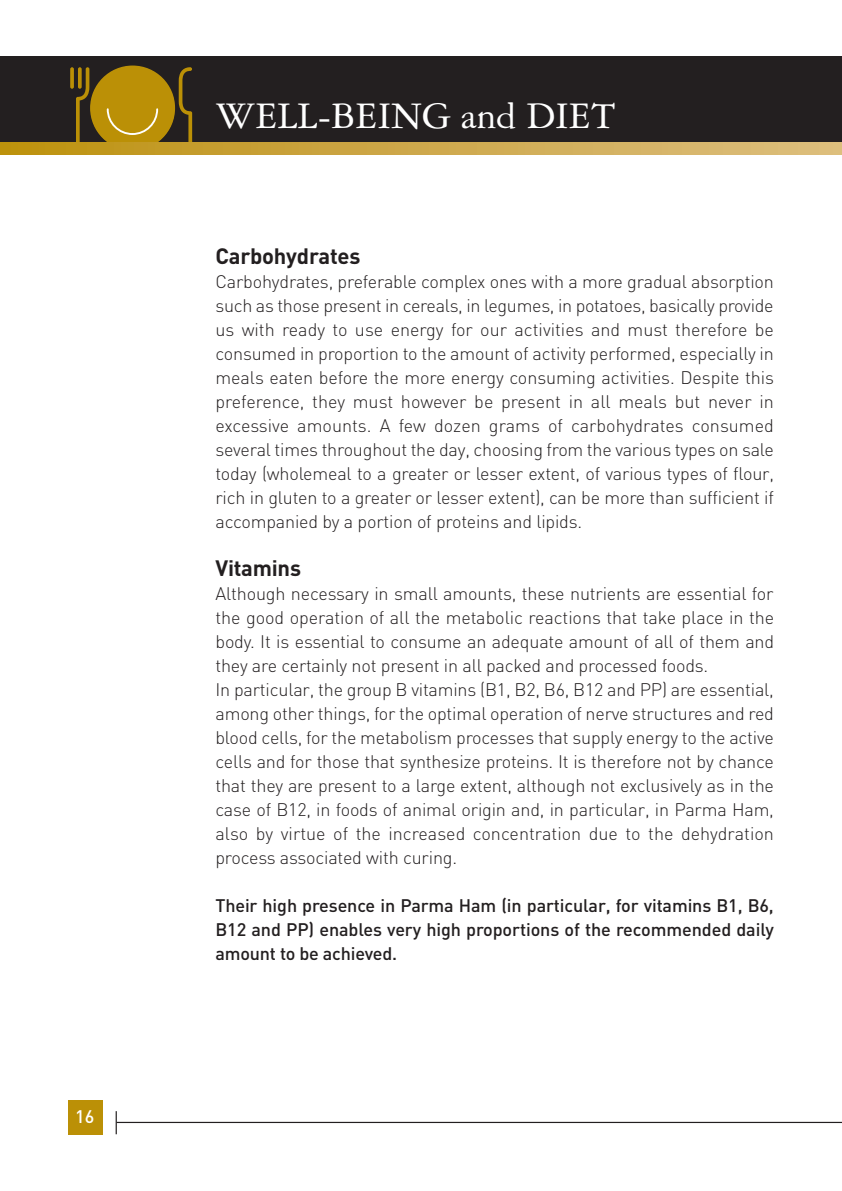
<style>
.page{position:relative;width:842px;height:1191px;background:#fff}
.page>*{position:absolute;margin:0;border:0;box-sizing:border-box;transform-origin:0 0}
.t1{font:40px "Garamond 3 LT Std";color:#fff}
.t2{font:700 22px "DIN";letter-spacing:-.01em;color:#231f20}
.t3{font:300 18px/24px "DIN";letter-spacing:-.01em;color:#231f20;text-align:justify}
.t4{font:500 18px/24px "DIN";letter-spacing:-.005em;color:#231f20;text-align:justify}
.t5{font:500 18px "DIN";color:#fff}
</style>
<div class="page">
<svg style="left:0;top:142px;width:842px;height:13px;background:#cda848"></svg>
<div style="left:0;top:57px;width:842px;height:85px;background:#231f20"></div>
<svg style="left:70px;top:67px;width:4px;height:22px"></svg>
<svg style="left:76px;top:66px;width:116px;height:76px"></svg>
<hr style="left:116px;top:1121px;width:726px;height:2px;background:#231f20">
<svg style="left:116px;top:1111px;width:1px;height:23px"></svg>
<div style="left:68px;top:1100px;width:34px;height:34px;background:#bb9006"></div>
<p class="t5" style="left:75px;top:1106px;width:21px">16</p>
<h1 class="t1" style="left:215px;top:102px;width:401px">WELL-BEING and DIET</h1>
<p class="t2" style="left:215px;top:244px;width:146px">Carbohydrates</p>
<p class="t3" style="left:215px;top:270px;width:560px">Carbohydrates, preferable complex ones with a more gradual absorption such as those present in cereals, in legumes, in potatoes, basically provide us with ready to use energy for our activities and must therefore be consumed in proportion to the amount of activity performed, especially in meals eaten before the more energy consuming activities. Despite this preference, they must however be present in all meals but never in excessive amounts. A few dozen grams of carbohydrates consumed several times throughout the day, choosing from the various types on sale today (wholemeal to a greater or lesser extent, of various types of flour, rich in gluten to a greater or lesser extent), can be more than sufficient if accompanied by a portion of proteins and lipids.</p>
<p class="t2" style="left:215px;top:556px;width:87px">Vitamins</p>
<p class="t3" style="left:215px;top:582px;width:560px;text-align:left">Although necessary in small amounts, these nutrients are essential for the good operation of all the metabolic reactions that take place in the body. It is essential to consume an adequate amount of all of them and they are certainly not present in all packed and processed foods.<br>In particular, the group B vitamins (B1, B2, B6, B12 and PP) are essential, among other things, for the optimal operation of nerve structures and red blood cells, for the metabolism processes that supply energy to the active cells and for those that synthesize proteins. It is therefore not by chance that they are present to a large extent, although not exclusively as in the case of B12, in foods of animal origin and, in particular, in Parma Ham, also by virtue of the increased concentration due to the dehydration process associated with curing.</p>
<p class="t4" style="left:215px;top:894px;width:560px">Their high presence in Parma Ham (in particular, for vitamins B1, B6, B12 and PP) enables very high proportions of the recommended daily amount to be achieved.</p>
</div>
